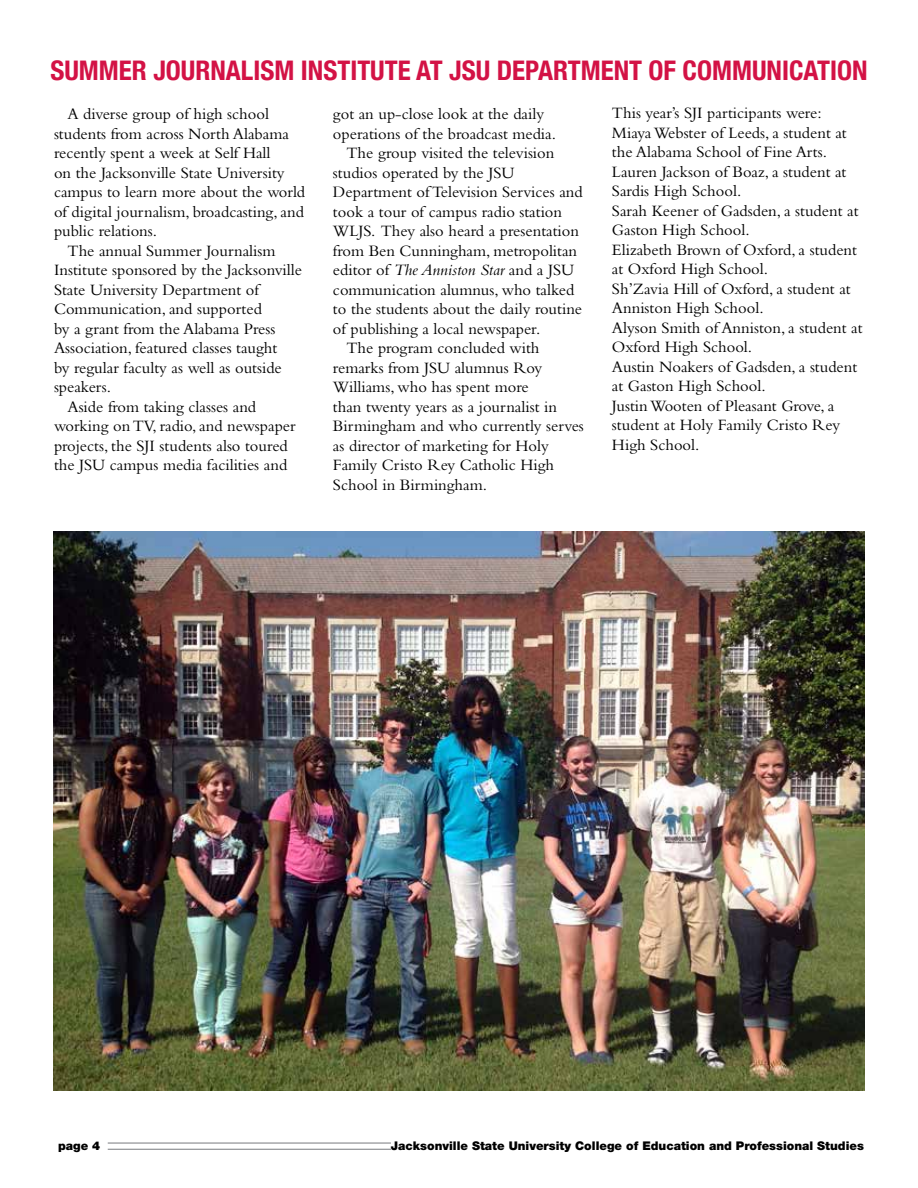
<style>
.page{position:relative;width:918px;height:1188px;background:#fff}
.page>*{position:absolute;margin:0;border:0;box-sizing:border-box;transform-origin:0 0}
.t1{font:700 condensed 27px "Helvetica Neue";color:#d31245}
.t2{font:16.5px/19.5px "Bembo Std";color:#000}
.t3{font:900 12px "Helvetica Neue";color:#000}
.s1{font-style:italic}
</style>
<div class="page">
<hr style="left:108px;top:1142px;width:283px;height:2px;background:#939598">
<hr style="left:108px;top:1149px;width:283px;height:1px;background:#939598">
<img style="left:53px;top:531px;width:812px;height:559px">
<h1 class="t1" style="left:50px;top:48px;width:819px">SUMM ER JOURNALISM INSTITUTE AT JSU DEPARTMENT OF COMMUNICATION</h1>
<p class="t2" style="left:67px;top:104px;width:203px">A diverse group of high school</p>
<p class="t2" style="left:54px;top:124px;width:236px">students from across North Alabama</p>
<p class="t2" style="left:54px;top:143px;width:218px">recently spent a week at Self Hall</p>
<p class="t2" style="left:54px;top:163px;width:232px">on the Jacksonville State University</p>
<p class="t2" style="left:54px;top:182px;width:253px">campus to learn more about the world</p>
<p class="t2" style="left:54px;top:202px;width:251px">of digital journalism, broadcasting, and</p>
<p class="t2" style="left:54px;top:221px;width:105px">public relations.</p>
<p class="t2" style="left:67px;top:241px;width:208px">The annual Summer Journalism</p>
<p class="t2" style="left:54px;top:260px;width:250px">Institute sponsored by the Jacksonville</p>
<p class="t2" style="left:54px;top:280px;width:207px">State University Department of</p>
<p class="t2" style="left:54px;top:299px;width:209px">Communication, and supported</p>
<p class="t2" style="left:54px;top:319px;width:223px">by a grant from the Alabama Press</p>
<p class="t2" style="left:54px;top:338px;width:225px">Association, featured classes taught</p>
<p class="t2" style="left:54px;top:358px;width:229px">by regular faculty as well as outside</p>
<p class="t2" style="left:54px;top:377px;width:59px">speakers.</p>
<p class="t2" style="left:67px;top:397px;width:190px">Aside from taking classes and</p>
<p class="t2" style="left:54px;top:416px;width:243px">working on TV, radio, and newspaper</p>
<p class="t2" style="left:54px;top:436px;width:235px">projects, the SJI students also toured</p>
<p class="t2" style="left:54px;top:455px;width:235px">the JSU campus media facilities and</p>
<p class="t2" style="left:612px;top:103px;width:252px">This year’s SJI participants were:<br>Miaya Webster of Leeds, a student at the Alabama School of Fine Arts.<br>Lauren Jackson of Boaz, a student at<br>Sardis High School.<br>Sarah Keener of Gadsden, a student at<br>Gaston High School.<br>Elizabeth Brown of Oxford, a student at Oxford High School.<br>Sh’Zavia Hill of Oxford, a student at<br>Anniston High School.<br>Alyson Smith of Anniston, a student at<br>Oxford High School.<br>Austin Noakers of Gadsden, a student at Gaston High School.<br>Justin Wooten of Pleasant Grove, a student at Holy Family Cristo Rey<br>High School.</p>
<p class="t2" style="left:333px;top:104px;width:213px">got an up-close look at the daily</p>
<p class="t2" style="left:333px;top:124px;width:225px">operations of the broadcast media.</p>
<p class="t2" style="left:346px;top:143px;width:209px">The group visited the television</p>
<p class="t2" style="left:333px;top:163px;width:183px">studios operated by the JSU</p>
<p class="t2" style="left:333px;top:182px;width:251px">Department of Television Services and</p>
<p class="t2" style="left:333px;top:202px;width:231px">took a tour of campus radio station</p>
<p class="t2" style="left:333px;top:221px;width:247px">WLJS. They also heard a presentation</p>
<p class="t2" style="left:333px;top:241px;width:246px">from Ben Cunningham, metropolitan</p>
<p class="t2" style="left:333px;top:260px;width:243px">editor of <span class="s1">The Anniston Star</span> and a JSU</p>
<p class="t2" style="left:333px;top:280px;width:243px">communication alumnus, who talked</p>
<p class="t2" style="left:333px;top:299px;width:251px">to the students about the daily routine</p>
<p class="t2" style="left:333px;top:319px;width:209px">of publishing a local newspaper.</p>
<p class="t2" style="left:346px;top:338px;width:195px">The program concluded with</p>
<p class="t2" style="left:333px;top:358px;width:211px">remarks from JSU alumnus Roy</p>
<p class="t2" style="left:333px;top:377px;width:197px">Williams, who has spent more</p>
<p class="t2" style="left:333px;top:397px;width:226px">than twenty years as a journalist in</p>
<p class="t2" style="left:333px;top:416px;width:252px">Birmingham and who currently serves</p>
<p class="t2" style="left:333px;top:436px;width:217px">as director of marketing for Holy</p>
<p class="t2" style="left:333px;top:455px;width:223px">Family Cristo Rey Catholic High</p>
<p class="t2" style="left:333px;top:475px;width:156px">School in Birmingham.</p>
<p class="t3" style="left:58px;top:1139px;width:44px">page 4</p>
<p class="t3" style="left:391px;top:1139px;width:475px">Jacksonville State University College of Education and Professional Studies</p>
</div>
